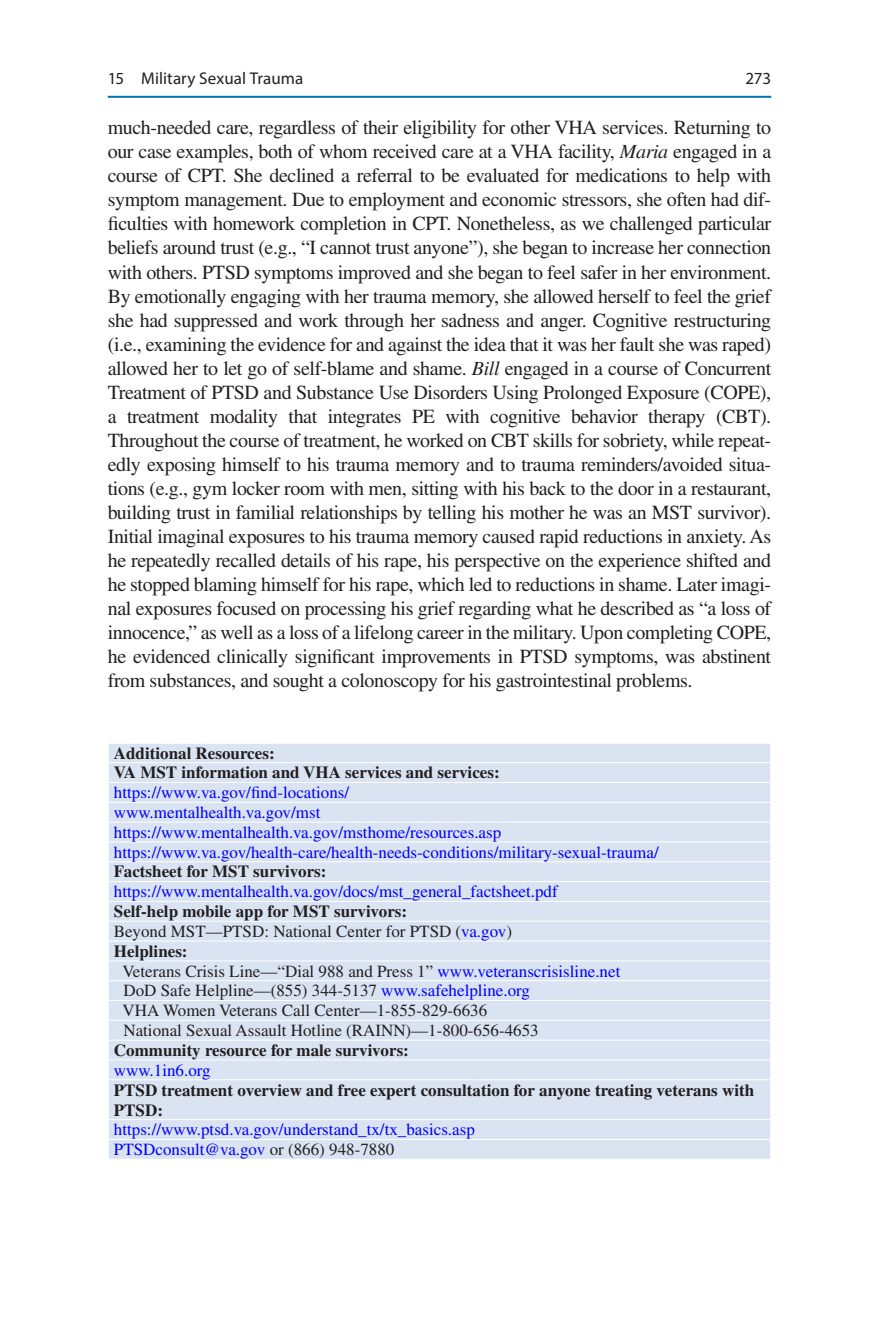
<style>
.page{position:relative;width:879px;height:1333px;background:#fff}
.page>*{position:absolute;margin:0;border:0;box-sizing:border-box;transform-origin:0 0}
.Text{font:20px/24px "Times LT Std";letter-spacing:-.02em;color:#231f20;text-align:justify}
.T_Body{font:17px "Times LT Std";color:#00f}
.T_Body-2{font:17px "Times LT Std";color:#231f20}
.T_Body-3{font:700 17px/20px "Times LT Std";color:#231f20}
.t1{font:17px "Myriad Pro";letter-spacing:.005em;color:#231f20}
.s1{font-style:italic}
.s2{color:#00f}
.s3{color:#231f20}
</style>
<div class="page">
<div style="left:109px;top:744px;width:661px;height:414px;background:#d9e3f2"></div>
<hr style="left:109px;top:762px;width:661px;height:1px;background:#fff">
<hr style="left:109px;top:782px;width:661px;height:1px;background:#fff">
<hr style="left:109px;top:801px;width:661px;height:1px;background:#fff">
<hr style="left:109px;top:821px;width:661px;height:1px;background:#fff">
<hr style="left:109px;top:841px;width:661px;height:1px;background:#fff">
<hr style="left:109px;top:861px;width:661px;height:1px;background:#fff">
<hr style="left:109px;top:881px;width:661px;height:1px;background:#fff">
<hr style="left:109px;top:900px;width:661px;height:1px;background:#fff">
<hr style="left:109px;top:920px;width:661px;height:1px;background:#fff">
<hr style="left:109px;top:940px;width:661px;height:1px;background:#fff">
<hr style="left:109px;top:960px;width:661px;height:1px;background:#fff">
<hr style="left:109px;top:980px;width:661px;height:1px;background:#fff">
<hr style="left:109px;top:999px;width:661px;height:1px;background:#fff">
<hr style="left:109px;top:1019px;width:661px;height:1px;background:#fff">
<hr style="left:109px;top:1039px;width:661px;height:1px;background:#fff">
<hr style="left:109px;top:1059px;width:661px;height:1px;background:#fff">
<hr style="left:109px;top:1079px;width:661px;height:1px;background:#fff">
<hr style="left:109px;top:1119px;width:661px;height:1px;background:#fff">
<hr style="left:109px;top:1138px;width:661px;height:1px;background:#fff">
<hr style="left:108px;top:96px;width:663px;height:2px;background:#0073bc">
<p class="t1" style="left:108px;top:68px;width:197px">15 Military Sexual Trauma</p>
<p class="t1" style="left:745px;top:68px;width:27px">273</p>
<p class="Text" style="left:108px;top:116px;width:665px">much-needed care, regardless of their eligibility for other VHA services. Returning to our case examples, both of whom received care at a VHA facility, <span class="s1">Maria</span> engaged in a course of CPT. She declined a referral to be evaluated for medications to help with symptom management. Due to employment and economic stressors, she often had dif&shy;ficulties with homework completion in CPT. Nonetheless, as we challenged particular beliefs around trust (e.g., “I cannot trust anyone”), she began to increase her connection with others. PTSD symptoms improved and she began to feel safer in her environment.<br>By emotionally engaging with her trauma memory, she allowed herself to feel the grief she had suppressed and work through her sadness and anger. Cognitive restructuring (i.e., examining the evidence for and against the idea that it was her fault she was raped) allowed her to let go of self-blame and shame. <span class="s1">Bill</span> engaged in a course of Concurrent Treatment of PTSD and Substance Use Disorders Using Prolonged Exposure (COPE), a treatment modality that integrates PE with cognitive behavior therapy (CBT).<br>Throughout the course of treatment, he worked on CBT skills for sobriety, while repeat&shy;edly exposing himself to his trauma memory and to trauma reminders/avoided situa&shy;tions (e.g., gym locker room with men, sitting with his back to the door in a restaurant, building trust in familial relationships by telling his mother he was an MST survivor).<br>Initial imaginal exposures to his trauma memory caused rapid reductions in anxiety. As he repeatedly recalled details of his rape, his perspective on the experience shifted and he stopped blaming himself for his rape, which led to reductions in shame. Later imagi&shy;nal exposures focused on processing his grief regarding what he described as “a loss of innocence,” as well as a loss of a lifelong career in the military. Upon completing COPE, he evidenced clinically significant improvements in PTSD symptoms, was abstinent from substances, and sought a colonoscopy for his gastrointestinal problems.</p>
<p class="T_Body-3" style="left:114px;top:742px;width:162px">Additional Resources:</p>
<p class="T_Body-3" style="left:114px;top:762px;width:387px">VA MST information and VHA services and services:</p>
<p class="T_Body" style="left:114px;top:783px;width:237px">https://www.va.gov/find-locations/</p>
<p class="T_Body" style="left:114px;top:802px;width:208px">www.mentalhealth.va.gov/mst</p>
<p class="T_Body" style="left:114px;top:822px;width:389px">https://www.mentalhealth.va.gov/msthome/resources.asp</p>
<p class="T_Body" style="left:114px;top:842px;width:546px">https://www.va.gov/health-care/health-needs-conditions/military-sexual-trauma/</p>
<p class="T_Body-3" style="left:114px;top:861px;width:214px">Factsheet for MST survivors:</p>
<p class="T_Body" style="left:114px;top:882px;width:445px">https://www.mentalhealth.va.gov/docs/mst_general_factsheet.pdf</p>
<p class="T_Body-3" style="left:114px;top:901px;width:295px">Self-help mobile app for MST survivors:</p>
<p class="T_Body-2" style="left:114px;top:921px;width:400px">Beyond MST—PTSD: National Center for PTSD (<span class="s2">va.gov</span>)</p>
<p class="T_Body-3" style="left:114px;top:940px;width:75px">Helplines:</p>
<p class="T_Body-2" style="left:123px;top:961px;width:499px">Veterans Crisis Line—“Dial 988 and Press 1” <span class="s2">www.veteranscrisisline.net</span></p>
<p class="T_Body-2" style="left:123px;top:981px;width:408px">DoD Safe Helpline—(855) 344-5137 <span class="s2">www.safehelpline.org</span></p>
<p class="T_Body-2" style="left:123px;top:1000px;width:366px">VHA Women Veterans Call Center—1-855-829-6636</p>
<p class="T_Body-2" style="left:123px;top:1020px;width:417px">National Sexual Assault Hotline (RAINN)—1-800-656-4653</p>
<p class="T_Body-3" style="left:114px;top:1039px;width:296px">Community resource for male survivors:</p>
<p class="T_Body" style="left:114px;top:1060px;width:98px">www.1in6.org</p>
<p class="T_Body-3" style="left:114px;top:1079px;width:642px">PTSD treatment overview and free expert consultation for anyone treating veterans with<br>PTSD:</p>
<p class="T_Body" style="left:114px;top:1119px;width:362px">https://www.ptsd.va.gov/understand_tx/tx_basics.asp</p>
<p class="T_Body" style="left:114px;top:1139px;width:282px">PTSDconsult@va.gov <span class="s3">or (866) 948-7880</span></p>
</div>
